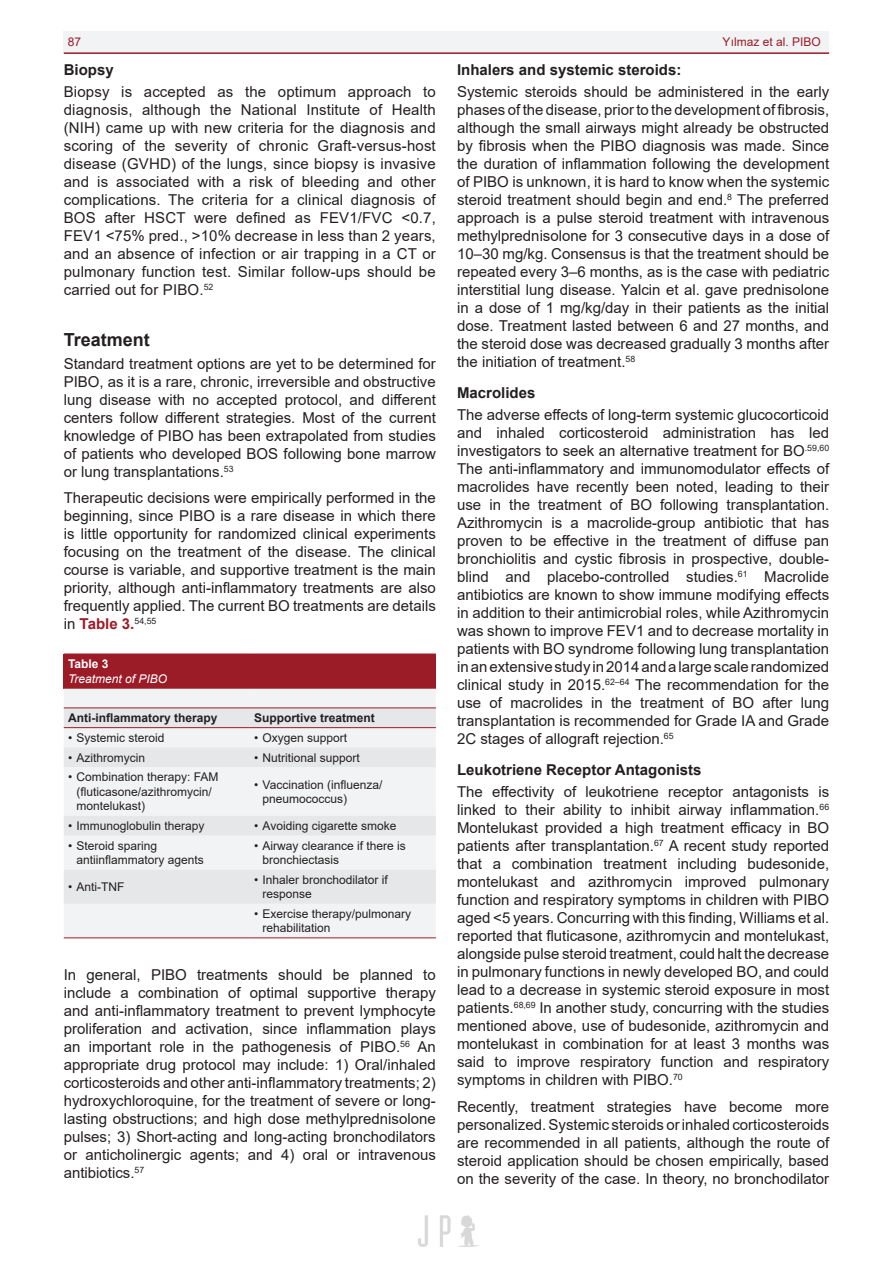
<style>
.page{position:relative;width:893px;height:1263px;background:#fff}
.page>*{position:absolute;margin:0;border:0;box-sizing:border-box;transform-origin:0 0}
.Metin_Başlıkları{font:700 18px "Arial";color:#231f20}
.Ana_Metin{font:15px/18px "Arial";color:#231f20;text-align:justify}
.Yan_Başlıklar{font:700 15px "Arial";color:#231f20}
.t1{font:12px/14.4px "Arial";color:#231f20}
.Tablo{font:700 12px "Arial";color:#231f20}
.t2{font:12px "Arial";color:#9b1b27}
.Tablo_başlık{font:italic 12px "Arial";color:#fff}
.Tablo_başlık-2{font:700 12px "Arial";color:#fff}
.s1{font-weight:700;color:#9b1b27}
</style>
<div class="page">
<div style="left:64px;top:31px;width:765px;height:21px;background:#f2f3f4"></div>
<hr style="left:64px;top:52px;width:765px;height:2px;background:#9b1b27">
<img style="left:418px;top:1215px;width:61px;height:32px">
<div style="left:64px;top:654px;width:372px;height:34px;background:#9b1b27"></div>
<div style="left:64px;top:689px;width:372px;height:248px;background:#f2f3f4"></div>
<svg style="left:64px;top:709px;width:372px;height:195px;fill:#f2f3f4"></svg>
<hr style="left:64px;top:727px;width:186px;height:1px;background:#9b1b27">
<hr style="left:250px;top:727px;width:186px;height:1px;background:#9b1b27">
<hr style="left:64px;top:688px;width:186px;height:1px;background:#9b1b27">
<hr style="left:250px;top:688px;width:186px;height:1px;background:#9b1b27">
<hr style="left:64px;top:708px;width:186px;height:1px;background:#9b1b27">
<hr style="left:250px;top:708px;width:186px;height:1px;background:#9b1b27">
<hr style="left:64px;top:937px;width:186px;height:1px;background:#9b1b27">
<hr style="left:250px;top:937px;width:186px;height:1px;background:#9b1b27">
<p class="t2" style="left:68px;top:34px;width:15px">87</p>
<p class="t2" style="left:723px;top:34px;width:100px">Yılmaz et al. PIBO</p>
<p class="Yan_Başlıklar" style="left:64px;top:59px;width:52px">Biopsy</p>
<p class="Ana_Metin" style="left:64px;top:83px;width:374px">Biopsy is accepted as the optimum approach to diagnosis, although the National Institute of Health (NIH) came up with new criteria for the diagnosis and scoring of the severity of chronic Graft-versus-host disease (GVHD) of the lungs, since biopsy is invasive and is associated with a risk of bleeding and other complications. The criteria for a clinical diagnosis of BOS after HSCT were defined as FEV1/FVC &lt;0.7, FEV1 &lt;75% pred., &gt;10% decrease in less than 2 years, and an absence of infection or air trapping in a CT or pulmonary function test. Similar follow-ups should be carried out for PIBO.<sup>52</sup></p>
<p class="Metin_Başlıkları" style="left:64px;top:327px;width:88px">Treatment</p>
<p class="Ana_Metin" style="left:64px;top:354px;width:374px">Standard treatment options are yet to be determined for PIBO, as it is a rare, chronic, irreversible and obstructive lung disease with no accepted protocol, and different centers follow different strategies. Most of the current knowledge of PIBO has been extrapolated from studies of patients who developed BOS following bone marrow or lung transplantations.<sup>53</sup></p>
<p class="Ana_Metin" style="left:64px;top:489px;width:374px">Therapeutic decisions were empirically performed in the beginning, since PIBO is a rare disease in which there is little opportunity for randomized clinical experiments focusing on the treatment of the disease. The clinical course is variable, and supportive treatment is the main priority, although anti-inflammatory treatments are also frequently applied. The current BO treatments are details in <span class="s1">Table 3.</span><sup>54,55</sup></p>
<p class="Yan_Başlıklar" style="left:457px;top:59px;width:226px">Inhalers and systemic steroids:</p>
<p class="Ana_Metin" style="left:457px;top:83px;width:374px">Systemic steroids should be administered in the early phases of the disease, prior to the development of fibrosis, although the small airways might already be obstructed by fibrosis when the PIBO diagnosis was made. Since the duration of inflammation following the development of PIBO is unknown, it is hard to know when the systemic steroid treatment should begin and end.<sup>8</sup> The preferred approach is a pulse steroid treatment with intravenous methylprednisolone for 3 consecutive days in a dose of 10–30 mg/kg. Consensus is that the treatment should be repeated every 3–6 months, as is the case with pediatric interstitial lung disease. Yalcin et al. gave prednisolone in a dose of 1 mg/kg/day in their patients as the initial dose. Treatment lasted between 6 and 27 months, and the steroid dose was decreased gradually 3 months after the initiation of treatment.<sup>58</sup></p>
<p class="Yan_Başlıklar" style="left:457px;top:382px;width:80px">Macrolides</p>
<p class="Ana_Metin" style="left:457px;top:406px;width:374px">The adverse effects of long-term systemic glucocorticoid and inhaled corticosteroid administration has led investigators to seek an alternative treatment for BO<sup>.59,60<br></sup>The anti-inflammatory and immunomodulator effects of macrolides have recently been noted, leading to their use in the treatment of BO following transplantation.<br>Azithromycin is a macrolide-group antibiotic that has proven to be effective in the treatment of diffuse pan bronchiolitis and cystic fibrosis in prospective, double&shy;blind and placebo-controlled studies.<sup>61</sup> Macrolide antibiotics are known to show immune modifying effects in addition to their antimicrobial roles, while Azithromycin was shown to improve FEV1 and to decrease mortality in patients with BO syndrome following lung transplantation in an extensive study in 2014 and a large scale randomized clinical study in 2015.<sup>62–64</sup> The recommendation for the use of macrolides in the treatment of BO after lung transplantation is recommended for Grade IA and Grade 2C stages of allograft rejection.<sup>65</sup></p>
<p class="Yan_Başlıklar" style="left:457px;top:759px;width:246px">Leukotriene Receptor Antagonists</p>
<p class="Ana_Metin" style="left:457px;top:783px;width:374px">The effectivity of leukotriene receptor antagonists is linked to their ability to inhibit airway inflammation.<sup>66<br></sup>Montelukast provided a high treatment efficacy in BO patients after transplantation.<sup>67</sup> A recent study reported that a combination treatment including budesonide, montelukast and azithromycin improved pulmonary function and respiratory symptoms in children with PIBO aged &lt;5 years. Concurring with this finding, Williams et al. reported that fluticasone, azithromycin and montelukast, alongside pulse steroid treatment, could halt the decrease in pulmonary functions in newly developed BO, and could lead to a decrease in systemic steroid exposure in most patients.<sup>68,69</sup> In another study, concurring with the studies mentioned above, use of budesonide, azithromycin and montelukast in combination for at least 3 months was said to improve respiratory function and respiratory symptoms in children with PIBO.<sup>70</sup></p>
<p class="Ana_Metin" style="left:457px;top:1097px;width:374px">Recently, treatment strategies have become more personalized. Systemic steroids or inhaled corticosteroids are recommended in all patients, although the route of steroid application should be chosen empirically, based on the severity of the case. In theory, no bronchodilator</p>
<p class="Tablo_başlık-2" style="left:68px;top:655px;width:42px">Table 3</p>
<p class="Tablo_başlık" style="left:68px;top:671px;width:101px">Treatment of PIBO</p>
<p class="Tablo" style="left:68px;top:709px;width:151px">Anti-inflammatory therapy</p>
<p class="Tablo" style="left:254px;top:709px;width:122px">Supportive treatment</p>
<p class="t1" style="left:68px;top:730px;width:98px">• Systemic steroid</p>
<p class="t1" style="left:254px;top:730px;width:95px">• Oxygen support</p>
<p class="t1" style="left:68px;top:750px;width:79px">• Azithromycin</p>
<p class="t1" style="left:254px;top:750px;width:107px">• Nutritional support</p>
<p class="t1" style="left:77px;top:770px;width:144px;text-indent:-9px">• Combination therapy: FAM (fluticasone/azithromycin/ montelukast)</p>
<p class="t1" style="left:263px;top:777px;width:121px;text-indent:-9px">• Vaccination (influenza/ pneumococcus)</p>
<p class="t1" style="left:68px;top:818px;width:138px">• Immunoglobulin therapy</p>
<p class="t1" style="left:254px;top:818px;width:144px">• Avoiding cigarette smoke</p>
<p class="t1" style="left:77px;top:838px;width:129px;text-indent:-9px">• Steroid sparing antiinflammatory agents</p>
<p class="t1" style="left:263px;top:838px;width:145px;text-indent:-9px">• Airway clearance if there is bronchiectasis</p>
<p class="t1" style="left:68px;top:879px;width:58px">• Anti-TNF</p>
<p class="t1" style="left:263px;top:872px;width:127px;text-indent:-9px">• Inhaler bronchodilator if response</p>
<p class="t1" style="left:263px;top:906px;width:150px;text-indent:-9px">• Exercise therapy/pulmonary rehabilitation</p>
<p class="Ana_Metin" style="left:64px;top:965px;width:374px">In general, PIBO treatments should be planned to include a combination of optimal supportive therapy and anti-inflammatory treatment to prevent lymphocyte proliferation and activation, since inflammation plays an important role in the pathogenesis of PIBO.<sup>56</sup> An appropriate drug protocol may include: 1) Oral/inhaled corticosteroids and other anti-inflammatory treatments; 2) hydroxychloroquine, for the treatment of severe or long&shy;lasting obstructions; and high dose methylprednisolone pulses; 3) Short-acting and long-acting bronchodilators or anticholinergic agents; and 4) oral or intravenous antibiotics.<sup>57</sup></p>
</div>
